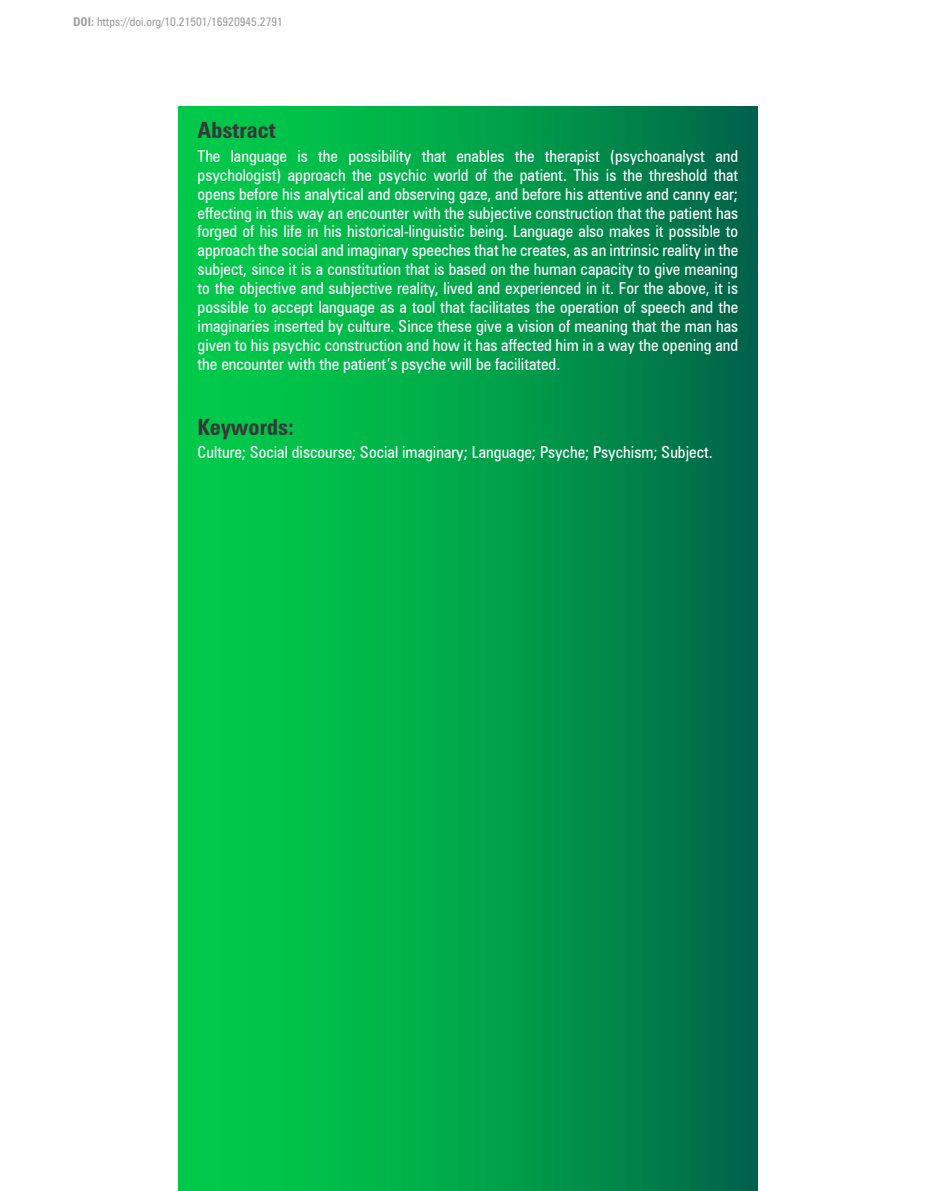
<style>
.page{position:relative;width:936px;height:1191px;background:#fff}
.page>*{position:absolute;margin:0;border:0;box-sizing:border-box;transform-origin:0 0}
.t1{font:700 condensed 22.5px "Zurich BT";color:#373737}
.t2{font:condensed 16.5px/18.9px "Zurich BT";color:#fff;text-align:justify}
.t3{font:condensed 12px "Zurich BT";color:#9c9e9f}
.s1{font-weight:700}
</style>
<div class="page">
<div style="left:178px;top:106px;width:579px;height:1085px;background:linear-gradient(to right,#00d74a,#006b4a)"></div>
<p class="t3" style="left:73px;top:15px;width:211px"><span class="s1">DOI:</span> https://doi.org/10.21501/16920945.2791</p>
<h1 class="t1" style="left:198px;top:117px;width:79px">Abstract</h1>
<p class="t2" style="left:198px;top:146px;width:542px">The language is the possibility that enables the therapist (psychoanalyst and psychologist) approach the psychic world of the patient. This is the threshold that opens before his analytical and observing gaze, and before his attentive and canny ear; effecting in this way an encounter with the subjective construction that the patient has forged of his life in his historical-linguistic being. Language also makes it possible to approach the social and imaginary speeches that he creates, as an intrinsic reality in the subject, since it is a constitution that is based on the human capacity to give meaning to the objective and subjective reality, lived and experienced in it. For the above, it is possible to accept language as a tool that facilitates the operation of speech and the imaginaries inserted by culture. Since these give a vision of meaning that the man has given to his psychic construction and how it has affected him in a way the opening and the encounter with the patient’s psyche will be facilitated.</p>
<h1 class="t1" style="left:198px;top:413px;width:98px">Keywords:</h1>
<p class="t2" style="left:198px;top:442px;width:516px">Culture; Social discourse; Social imaginary; Language; Psyche; Psychism; Subject.</p>
</div>
